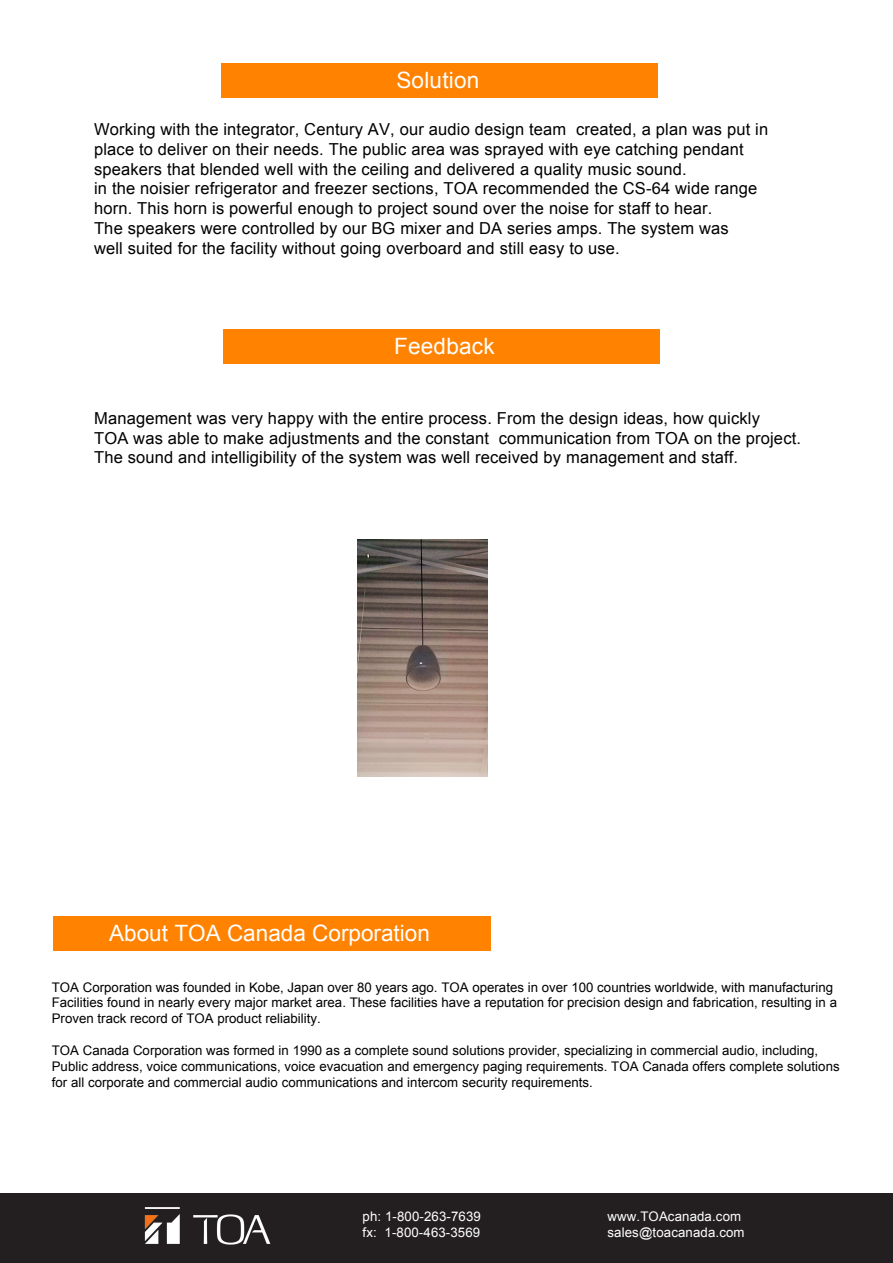
<style>
.page{position:relative;width:893px;height:1263px;background:#fff}
.page>*{position:absolute;margin:0;border:0;box-sizing:border-box;transform-origin:0 0}
.t1{font:22.5px "Arial";color:#fff}
.t2{font:16.5px/19.8px "Arial";letter-spacing:.01em;color:#000}
.t3{font:13.2px/15.9px "Arial";color:#000}
.t4{font:13.2px/15.9px "Arial";letter-spacing:.01em;color:#fff}
</style>
<div class="page">
<div style="left:221px;top:63px;width:437px;height:35px;background:#ff8200"></div>
<div style="left:223px;top:329px;width:437px;height:35px;background:#ff8200"></div>
<div style="left:53px;top:916px;width:438px;height:35px;background:#ff8200"></div>
<div style="left:0;top:1193px;width:893px;height:70px;background:#231f20"></div>
<img style="left:144px;top:1207px;width:127px;height:38px">
<img style="left:357px;top:539px;width:130px;height:238px">
<h1 class="t1" style="left:396px;top:65px;width:85px">Solution</h1>
<p class="t2" style="left:94px;top:120px;width:676px">Working with the integrator, Century AV, our audio design team created, a plan was put in place to deliver on their needs. The public area was sprayed with eye catching pendant speakers that blended well with the ceiling and delivered a quality music sound.<br>in the noisier refrigerator and freezer sections, TOA recommended the CS-64 wide range horn. This horn is powerful enough to project sound over the noise for staff to hear.<br>The speakers were controlled by our BG mixer and DA series amps. The system was<br>well suited for the facility without going overboard and still easy to use.</p>
<h1 class="t1" style="left:394px;top:332px;width:102px">Feedback</h1>
<p class="t2" style="left:94px;top:408px;width:708px">Management was very happy with the entire process. From the design ideas, how quickly<br>TOA was able to make adjustments and the constant communication from TOA on the project.<br>The sound and intelligibility of the system was well received by management and staff.</p>
<h1 class="t1" style="left:109px;top:918px;width:322px">About TOA Canada Corporation</h1>
<p class="t3" style="left:52px;top:979px;width:787px">TOA Corporation was founded in Kobe, Japan over 80 years ago. TOA operates in over 100 countries worldwide, with manufacturing<br>Facilities found in nearly every major market area. These facilities have a reputation for precision design and fabrication, resulting in a<br>Proven track record of TOA product reliability.</p>
<p class="t3" style="left:52px;top:1043px;width:789px">TOA Canada Corporation was formed in 1990 as a complete sound solutions provider, specializing in commercial audio, including,<br>Public address, voice communications, voice evacuation and emergency paging requirements. TOA Canada offers complete solutions for all corporate and commercial audio communications and intercom security requirements.</p>
<p class="t4" style="left:363px;top:1208px;width:120px">ph: 1-800-263-7639 fx: 1-800-463-3569</p>
<p class="t4" style="left:608px;top:1208px;width:139px">www.TOAcanada.com sales@toacanada.com</p>
</div>
